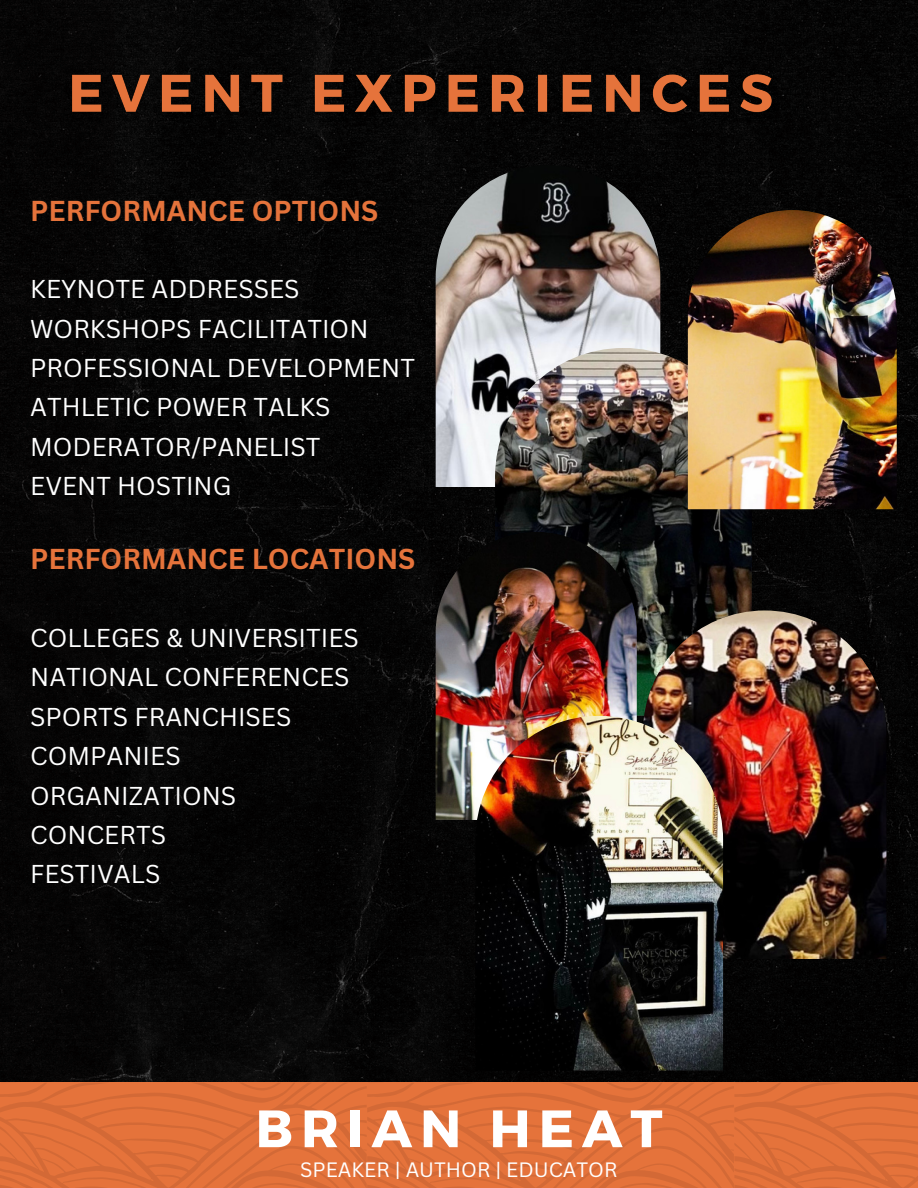
<style>
.page{position:relative;width:918px;height:1188px;background:#fff}
.page>*{position:absolute;margin:0;border:0;box-sizing:border-box;transform-origin:0 0}
.t1{font:700 52.5px "Montserrat";letter-spacing:.15em;color:#fff}
.t2{font:700 28.05px "Canva Sans";color:#e5733b}
.t3{font:25.2px/39.3px "Canva Sans";color:#fff}
.t4{font:20.25px "Canva Sans";color:#fff}
</style>
<div class="page">
<div style="left:0;top:0;width:918px;height:1083px;background:#050505"></div>
<img style="left:58px;top:59px;width:728px;height:70px">
<svg style="left:0;top:1083px;width:918px;height:105px;background:#e07039"></svg>
<img style="left:436px;top:165px;width:224px;height:322px">
<img style="left:495px;top:348px;width:257px;height:368px">
<img style="left:436px;top:532px;width:201px;height:288px">
<img style="left:688px;top:210px;width:209px;height:299px">
<img style="left:643px;top:610px;width:243px;height:349px">
<img style="left:475px;top:716px;width:248px;height:354px">
<h2 class="t2" style="left:30px;top:191px;width:350px">PERFORMANCE OPTIONS</h2>
<h3 class="t3" style="left:30px;top:269px;width:386px">KEYNOTE ADDRESSES<br>WORKSHOPS FACILITATION<br>PROFESSIONAL DEVELOPMENT<br>ATHLETIC POWER TALKS<br>MODERATOR/PANELIST<br>EVENT HOSTING</h3>
<h2 class="t2" style="left:30px;top:540px;width:387px">PERFORMANCE LOCATIONS</h2>
<h3 class="t3" style="left:30px;top:618px;width:330px">COLLEGES &amp; UNIVERSITIES<br>NATIONAL CONFERENCES<br>SPORTS FRANCHISES<br>COMPANIES<br>ORGANIZATIONS<br>CONCERTS<br>FESTIVALS</h3>
<p class="t1" style="left:255px;top:1094px;width:409px">BRIAN HEAT</p>
<p class="t4" style="left:300px;top:1155px;width:319px">SPEAKER | AUTHOR | EDUCATOR</p>
</div>
